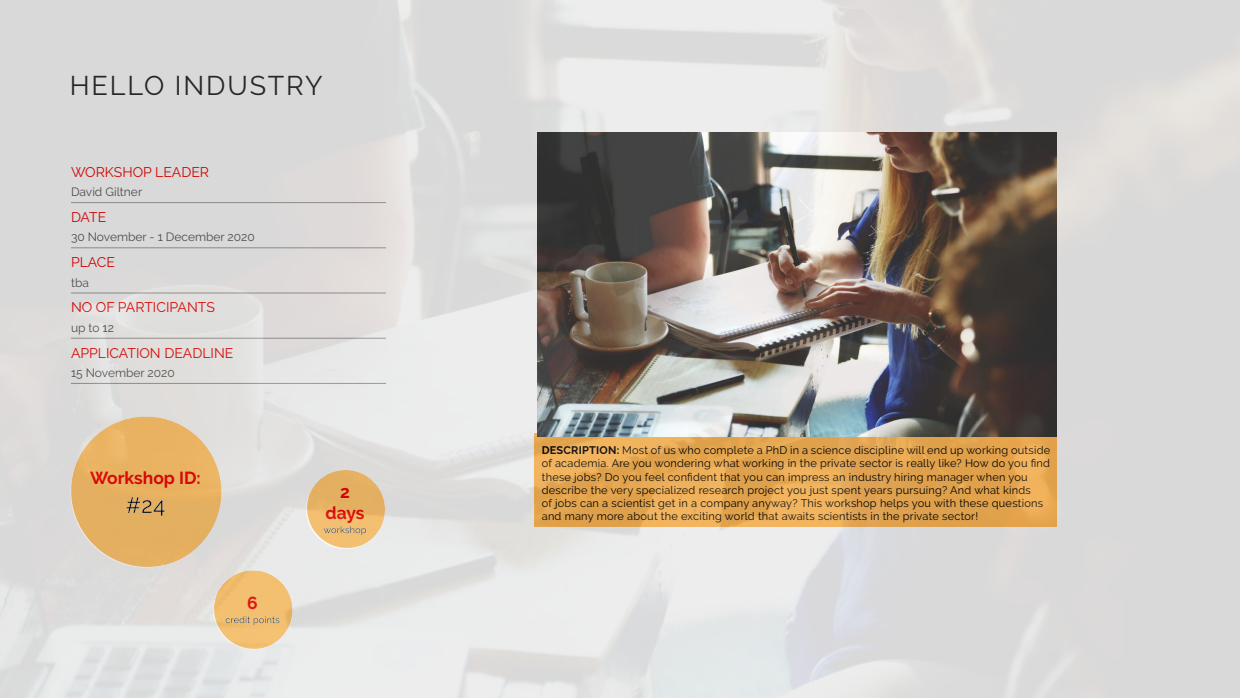
<style>
.page{position:relative;width:1240px;height:698px;background:#fff}
.page>*{position:absolute;margin:0;border:0;box-sizing:border-box;transform-origin:0 0}
.Kopfzeile_Seite{font:27px "Raleway";letter-spacing:.07em;color:#262626}
.t1{font:700 17.4px/20.9px "Raleway";color:#e30000;text-align:center}
.Kopfzeile_linke_Seit{font:14px "Raleway";color:#e30000}
.Textkörper_linke_Sei{font:12px "Raleway";color:#505050}
.Rechter_Navigationst{font:11px/13.2px "Raleway";letter-spacing:.02em;color:#000}
.s1{font-weight:700}
</style>
<div class="page">
<img style="left:0;top:0;width:1240px;height:698px">
<p class="Kopfzeile_Seite" style="left:70px;top:70px;width:254px">HELLO INDUSTRY</p>
<p class="Kopfzeile_linke_Seit" style="left:71px;top:164px;width:140px">WORKSHOP LEADER</p>
<p class="Textkörper_linke_Sei" style="left:71px;top:185px;width:73px">David Giltner</p>
<p class="Kopfzeile_linke_Seit" style="left:71px;top:209px;width:37px">DATE</p>
<p class="Textkörper_linke_Sei" style="left:71px;top:230px;width:185px">30 November - 1 December 2020</p>
<p class="Kopfzeile_linke_Seit" style="left:71px;top:254px;width:46px">PLACE</p>
<p class="Textkörper_linke_Sei" style="left:71px;top:275px;width:19px">tba</p>
<p class="Kopfzeile_linke_Seit" style="left:71px;top:299px;width:145px">NO OF PARTICIPANTS</p>
<p class="Textkörper_linke_Sei" style="left:71px;top:321px;width:45px">up to 12</p>
<p class="Kopfzeile_linke_Seit" style="left:71px;top:344px;width:164px">APPLICATION DEADLINE</p>
<p class="Textkörper_linke_Sei" style="left:71px;top:366px;width:105px">15 November 2020</p>
<h2 class="t1" style="left:90px;top:467px;width:112px">Workshop ID:</h2>
<h2 class="t1" style="left:247px;top:593px;width:12px">6</h2>
<h2 class="t1" style="left:325px;top:482px;width:41px">2 days</h2>
<p class="Rechter_Navigationst" style="left:542px;top:444px;width:510px"><span class="s1">DESCRIPTION:</span> Most of us who complete a PhD in a science discipline will end up working outside of academia. Are you wondering what working in the private sector is really like? How do you find</p>
<p class="Rechter_Navigationst" style="left:542px;top:470px;width:487px">these jobs? Do you feel confident that you can impress an industry hiring manager when you</p>
<p class="Rechter_Navigationst" style="left:542px;top:483px;width:491px">describe the very specialized research project you just spent years pursuing? And what kinds</p>
<p class="Rechter_Navigationst" style="left:542px;top:497px;width:503px">of jobs can a scientist get in a company anyway? This workshop helps you with these questions</p>
<p class="Rechter_Navigationst" style="left:542px;top:510px;width:438px">and many more about the exciting world that awaits scientists in the private sector!</p>
</div>
